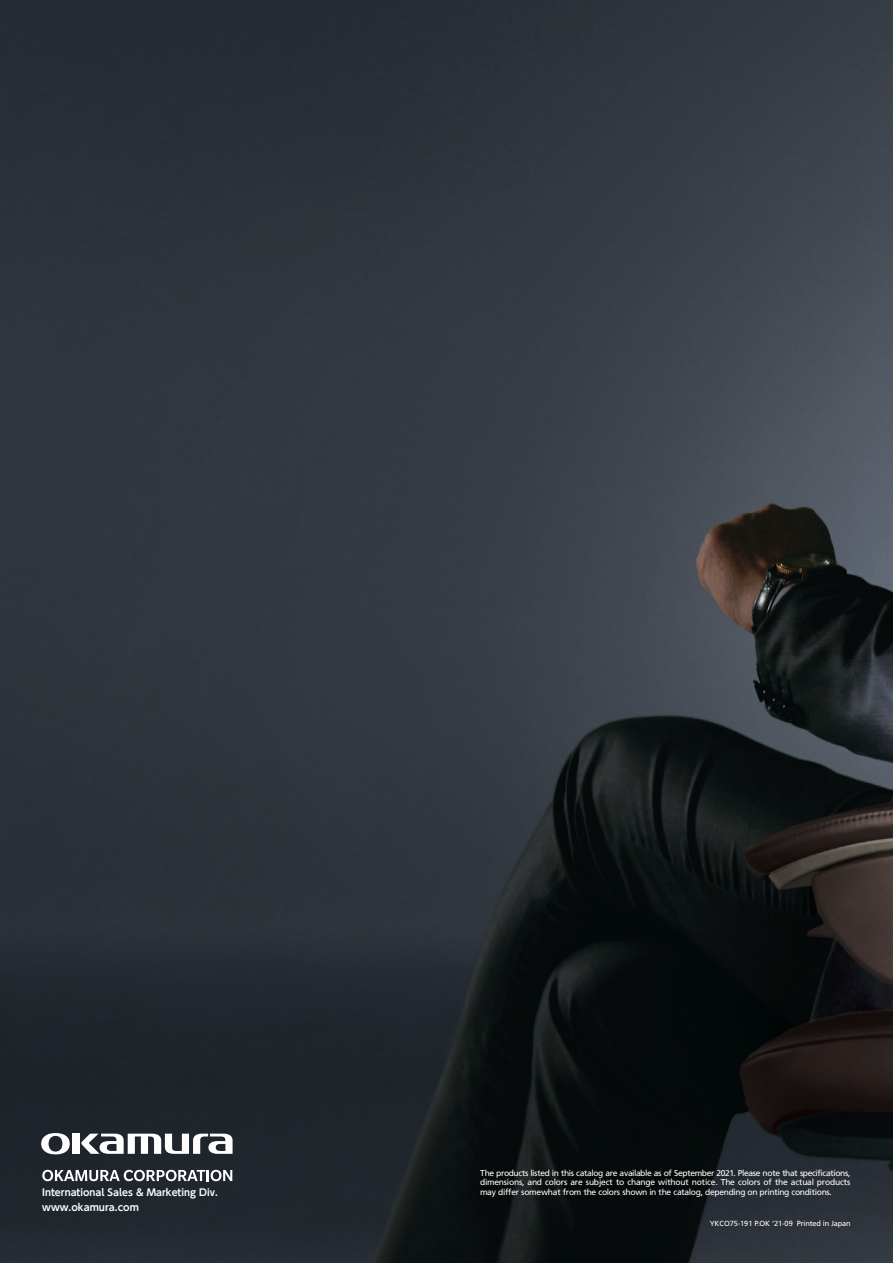
<style>
.page{position:relative;width:893px;height:1263px;background:#fff}
.page>*{position:absolute;margin:0;border:0;box-sizing:border-box;transform-origin:0 0}
.t1{font:700 9.75px "UD Shin Go Pro De";color:#fff}
.t2{font:700 9.6px "UD Shin Go Pro De";color:#fff}
.t3{font:8.55px/9px "Frutiger";letter-spacing:-.04em;color:#fff;text-align:justify}
.t4{font:7.5px "Frutiger";letter-spacing:-.015em;color:#fff}
</style>
<div class="page">
<img style="left:0;top:0;width:893px;height:1263px">
<div style="left:73px;top:1133px;width:7px;height:21px;background:#fff"></div>
<svg style="left:41px;top:1133px;width:29px;height:21px"></svg>
<svg style="left:81px;top:1133px;width:152px;height:21px"></svg>
<svg style="left:42px;top:1170px;width:190px;height:11px"></svg>
<p class="t2" style="left:42px;top:1185px;width:177px">International Sales &amp; Marketing Div.</p>
<p class="t1" style="left:42px;top:1199px;width:98px">www.okamura.com</p>
<p class="t3" style="left:480px;top:1169px;width:372px">The products listed in this catalog are available as of September 2021. Please note that specifications, dimensions, and colors are subject to change without notice. The colors of the actual products may differ somewhat from the colors shown in the catalog, depending on printing conditions.</p>
<p class="t4" style="left:710px;top:1219px;width:142px">YKCO75-191 P.OK ’21-09 Printed in Japan</p>
</div>
